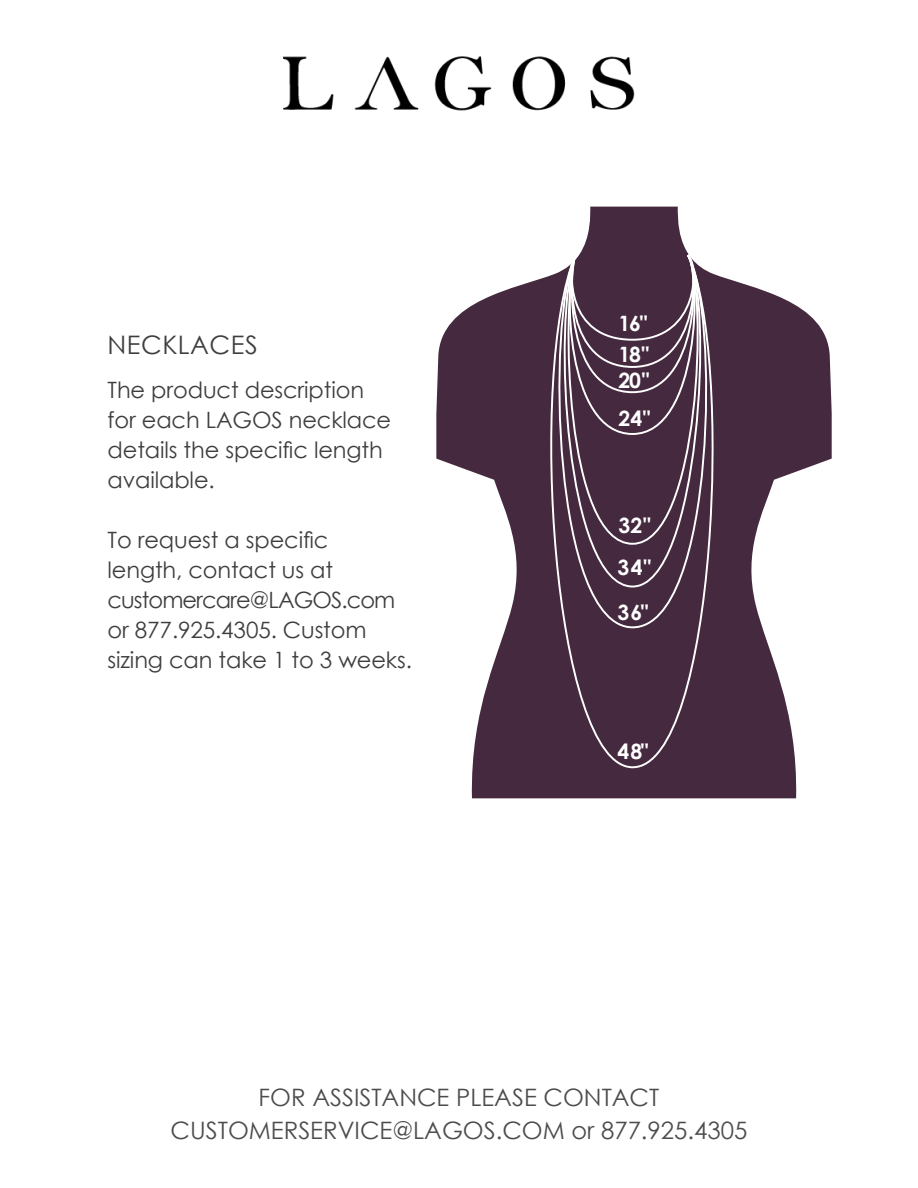
<style>
.page{position:relative;width:918px;height:1188px;background:#fff}
.page>*{position:absolute;margin:0;border:0;box-sizing:border-box;transform-origin:0 0}
.t1{font:25.5px "Century Gothic";letter-spacing:.02em;color:#3e3e3f}
.t2{font:24px "Century Gothic";color:#4b4c4d}
.t3{font:22.5px/30px "Century Gothic";letter-spacing:-.005em;color:#3e3e3f}
.t4{font:700 21.15px/25.7px "Century Gothic";color:#fff}
</style>
<div class="page">
<img style="left:284px;top:56px;width:350px;height:55px">
<svg style="left:436px;top:207px;width:396px;height:591px;fill:#45293e"></svg>
<div style="left:528px;top:253px;width:206px;height:516px;background:#45293e"></div>
<svg style="left:552px;top:253px;width:162px;height:335px;background:#624a5c"></svg>
<svg style="left:561px;top:252px;width:147px;height:294px;background:#5c4456"></svg>
<p class="t1" style="left:108px;top:327px;width:152px">NECKLACES</p>
<p class="t3" style="left:108px;top:375px;width:285px">The product description for each LAGOS necklace details the specific length available.</p>
<p class="t3" style="left:108px;top:525px;width:306px">To request a specific<br>length, contact us at customercare@LAGOS.com or 877.925.4305. Custom sizing can take 1 to 3 weeks.</p>
<p class="t4" style="left:619px;top:310px;width:30px">16"</p>
<p class="t4" style="left:619px;top:341px;width:32px">18"<br>20"</p>
<p class="t4" style="left:619px;top:404px;width:33px">24"</p>
<p class="t4" style="left:619px;top:512px;width:34px">32"</p>
<p class="t4" style="left:618px;top:554px;width:35px">34"</p>
<p class="t4" style="left:618px;top:598px;width:32px">36"</p>
<p class="t4" style="left:618px;top:737px;width:32px">48"</p>
<p class="t2" style="left:259px;top:1080px;width:402px">FOR ASSISTANCE PLEASE CONTACT</p>
<p class="t2" style="left:171px;top:1113px;width:578px">CUSTOMERSERVICE@LAGOS.COM or 877.925.4305</p>
</div>
